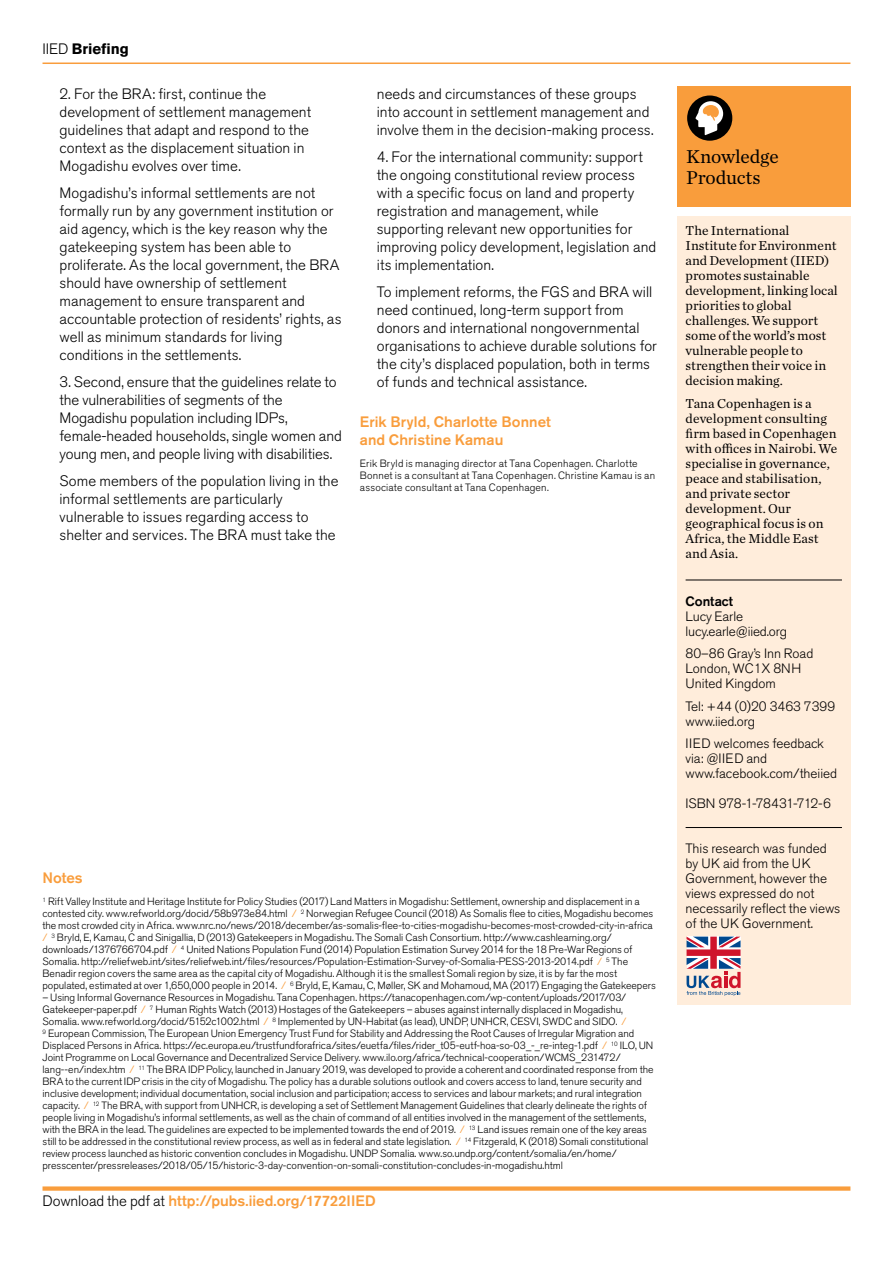
<style>
.page{position:relative;width:893px;height:1263px;background:#fff}
.page>*{position:absolute;margin:0;border:0;box-sizing:border-box;transform-origin:0 0}
.t1{font:19.5px/20.7px "Chronicle Text G1";letter-spacing:-.01em;color:#000}
.IIED_briefing_Body_c{font:300 15px/18px "Akzidenz Grotesk BE";letter-spacing:.005em;color:#000}
.IIED_briefing_Body_c-2{font:500 15px "Akzidenz Grotesk BE";letter-spacing:-.005em;color:#f99d3c}
.IIED_briefing_Author{font:500 15px/18px "Akzidenz Grotesk BE";letter-spacing:.005em;color:#f99d3c}
.IIED_briefing_Body_c-3{font:700 15px "Akzidenz Grotesk BE";letter-spacing:-.005em;color:#000}
.IIED_briefing_Notes{font:500 15px "Akzidenz Grotesk BE";color:#f99d3c}
.IIED_briefing_About{font:13.5px/15px "Chronicle Text G1";color:#000}
.IIED_briefing_Contac{font:300 13.5px/15px "Akzidenz Grotesk BE";letter-spacing:-.005em;color:#000}
.IIED_DP_Cover_body_c{font:300 13.5px "Akzidenz Grotesk BE";letter-spacing:-.01em;color:#000}
.IIED_briefing_Notes-2{font:300 10.5px/12px "Akzidenz Grotesk BE";letter-spacing:-.005em;color:#000}
.IIED_briefing_Author-2{font:300 10.5px/12px "Akzidenz Grotesk BE";letter-spacing:.02em;color:#000}
.s1{font-weight:300}
.s2{color:#f99d3c}
.s3{font-weight:300;color:#000}
.s4{font-weight:500}
</style>
<div class="page">
<div style="left:677px;top:86px;width:173px;height:121px;background:#f99d3c"></div>
<div style="left:687px;top:95px;width:45px;height:46px;background:#000;border-radius:50%"></div>
<svg style="left:695px;top:101px;width:28px;height:34px"></svg>
<div style="left:677px;top:216px;width:173px;height:788px;background:#ffeddb"></div>
<hr style="left:686px;top:580px;width:156px;height:1px;background:#000">
<hr style="left:686px;top:827px;width:156px;height:1px;background:#000">
<hr style="left:43px;top:63px;width:807px;height:1px;background:#f99d3c">
<div style="left:43px;top:1186px;width:807px;height:5px;background:#f99d3c"></div>
<svg style="left:686px;top:936px;width:54px;height:60px"></svg>
<p class="IIED_briefing_Body_c-3" style="left:43px;top:40px;width:88px"><span class="s1">IIED</span> Briefing</p>
<p class="IIED_briefing_Body_c" style="left:60px;top:85px;width:253px">2. For the BRA: first, continue the development of settlement management guidelines that adapt and respond to the context as the displacement situation in Mogadishu evolves over time.</p>
<p class="IIED_briefing_Body_c" style="left:60px;top:184px;width:284px">Mogadishu’s informal settlements are not formally run by any government institution or aid agency, which is the key reason why the gatekeeping system has been able to proliferate. As the local government, the BRA should have ownership of settlement management to ensure transparent and accountable protection of residents’ rights, as well as minimum standards for living conditions in the settlements.</p>
<p class="IIED_briefing_Body_c" style="left:60px;top:373px;width:284px">3. Second, ensure that the guidelines relate to the vulnerabilities of segments of the Mogadishu population including IDPs, female-headed households, single women and young men, and people living with disabilities.</p>
<p class="IIED_briefing_Body_c" style="left:60px;top:472px;width:281px">Some members of the population living in the informal settlements are particularly vulnerable to issues regarding access to shelter and services. The BRA must take the</p>
<p class="IIED_briefing_Body_c" style="left:377px;top:85px;width:278px">needs and circumstances of these groups into account in settlement management and involve them in the decision-making process.</p>
<p class="IIED_briefing_Body_c" style="left:377px;top:148px;width:281px">4. For the international community: support the ongoing constitutional review process with a specific focus on land and property registration and management, while supporting relevant new opportunities for improving policy development, legislation and its implementation.</p>
<p class="IIED_briefing_Body_c" style="left:377px;top:283px;width:282px">To implement reforms, the FGS and BRA will need continued, long-term support from donors and international nongovernmental organisations to achieve durable solutions for the city’s displaced population, both in terms of funds and technical assistance.</p>
<p class="IIED_briefing_Author" style="left:360px;top:412px;width:193px">Erik Bryld, Charlotte Bonnet and Christine Kamau</p>
<p class="IIED_briefing_Author-2" style="left:360px;top:457px;width:297px">Erik Bryld is managing director at Tana Copenhagen. Charlotte<br>Bonnet is a consultant at Tana Copenhagen. Christine Kamau is an associate consultant at Tana Copenhagen.</p>
<p class="IIED_briefing_Notes" style="left:43px;top:869px;width:42px">Notes</p>
<p class="IIED_briefing_Notes-2" style="left:43px;top:896px;width:615px"><sup>1</sup> Rift Valley Institute and Heritage Institute for Policy Studies (2017) Land Matters in Mogadishu: Settlement, ownership and displacement in a contested city. www.refworld.org/docid/58b973e84.html <span class="s2">/</span> <sup>2</sup> Norwegian Refugee Council (2018) As Somalis flee to cities, Mogadishu becomes the most crowded city in Africa. www.nrc.no/news/2018/december/as-somalis-flee-to-cities-mogadishu-becomes-most-crowded-city-in-africa <span class="s2">/</span> <sup>3</sup> Bryld, E, Kamau, C and Sinigallia, D (2013) Gatekeepers in Mogadishu. The Somali Cash Consortium. http://www.cashlearning.org/ downloads/1376766704.pdf <span class="s2">/</span> <sup>4</sup> United Nations Population Fund (2014) Population Estimation Survey 2014 for the 18 Pre-War Regions of Somalia. http://reliefweb.int/sites/reliefweb.int/files/resources/Population-Estimation-Survey-of-Somalia-PESS-2013-2014.pdf <span class="s2">/</span> <sup>5</sup> The Benadir region covers the same area as the capital city of Mogadishu. Although it is the smallest Somali region by size, it is by far the most populated, estimated at over 1,650,000 people in 2014. <span class="s2">/</span> <sup>6</sup> Bryld, E, Kamau, C, Møller, SK and Mohamoud, MA (2017) Engaging the Gatekeepers</p>
<p class="IIED_briefing_Notes-2" style="left:43px;top:992px;width:613px">– Using Informal Governance Resources in Mogadishu. Tana Copenhagen. https://tanacopenhagen.com/wp-content/uploads/2017/03/ Gatekeeper-paper.pdf <span class="s2">/</span> <sup>7</sup> Human Rights Watch (2013) Hostages of the Gatekeepers – abuses against internally displaced in Mogadishu, Somalia. www.refworld.org/docid/5152c1002.html <span class="s2">/</span> <sup>8</sup> Implemented by UN-Habitat (as lead), UNDP, UNHCR, CESVI, SWDC and SIDO. <span class="s2">/<br></span><sup>9</sup> European Commission, The European Union Emergency Trust Fund for Stability and Addressing the Root Causes of Irregular Migration and Displaced Persons in Africa. https://ec.europa.eu/trustfundforafrica/sites/euetfa/files/rider_t05-eutf-hoa-so-03_-_re-integ-1.pdf <span class="s2">/</span> <sup>10</sup> ILO, UN Joint Programme on Local Governance and Decentralized Service Delivery. www.ilo.org/africa/technical-cooperation/WCMS_231472/ lang--en/index.htm <span class="s2">/</span> <sup>11</sup> The BRA IDP Policy, launched in January 2019, was developed to provide a coherent and coordinated response from the BRA to the current IDP crisis in the city of Mogadishu. The policy has a durable solutions outlook and covers access to land, tenure security and inclusive development; individual documentation, social inclusion and participation; access to services and labour markets; and rural integration capacity. <span class="s2">/</span> <sup>12</sup> The BRA, with support from UNHCR, is developing a set of Settlement Management Guidelines that clearly delineate the rights of people living in Mogadishu’s informal settlements, as well as the chain of command of all entities involved in the management of the settlements, with the BRA in the lead. The guidelines are expected to be implemented towards the end of 2019. <span class="s2">/</span> <sup>13</sup> Land issues remain one of the key areas still to be addressed in the constitutional review process, as well as in federal and state legislation. <span class="s2">/</span> <sup>14</sup> Fitzgerald, K (2018) Somali constitutional review process launched as historic convention concludes in Mogadishu. UNDP Somalia. www.so.undp.org/content/somalia/en/home/ presscenter/pressreleases/2018/05/15/historic-3-day-convention-on-somali-constitution-concludes-in-mogadishu.html</p>
<p class="IIED_briefing_Body_c-2" style="left:43px;top:1192px;width:335px"><span class="s3">Download the pdf at</span> http://pubs.iied.org/17722IIED</p>
<p class="t1" style="left:686px;top:145px;width:94px">Knowledge<br>Products</p>
<p class="IIED_briefing_About" style="left:686px;top:223px;width:154px">The International<br>Institute for Environment and Development (IIED) promotes sustainable development, linking local priorities to global challenges. We support some of the world’s most vulnerable people to strengthen their voice in decision making.</p>
<p class="IIED_briefing_About" style="left:686px;top:395px;width:153px">Tana Copenhagen is a development consulting firm based in Copenhagen with offices in Nairobi. We specialise in governance, peace and stabilisation, and private sector development. Our geographical focus is on<br>Africa, the Middle East and Asia.</p>
<p class="IIED_briefing_Contac" style="left:686px;top:594px;width:103px"><span class="s4">Contact<br></span>Lucy Earle lucy.earle@iied.org</p>
<p class="IIED_briefing_Contac" style="left:686px;top:646px;width:129px">80–86 Gray’s Inn Road<br>London, WC1X 8NH<br>United Kingdom</p>
<p class="IIED_briefing_Contac" style="left:686px;top:699px;width:151px">Tel: +44 (0)20 3463 7399 www.iied.org</p>
<p class="IIED_briefing_Contac" style="left:686px;top:736px;width:153px">IIED welcomes feedback via: @IIED and www.facebook.com/theiied</p>
<p class="IIED_DP_Cover_body_c" style="left:686px;top:796px;width:147px">ISBN 978-1-78431-712-6</p>
<p class="IIED_briefing_Contac" style="left:686px;top:841px;width:156px">This research was funded by UK aid from the UK<br>Government, however the views expressed do not necessarily reflect the views of the UK Government.</p>
</div>
